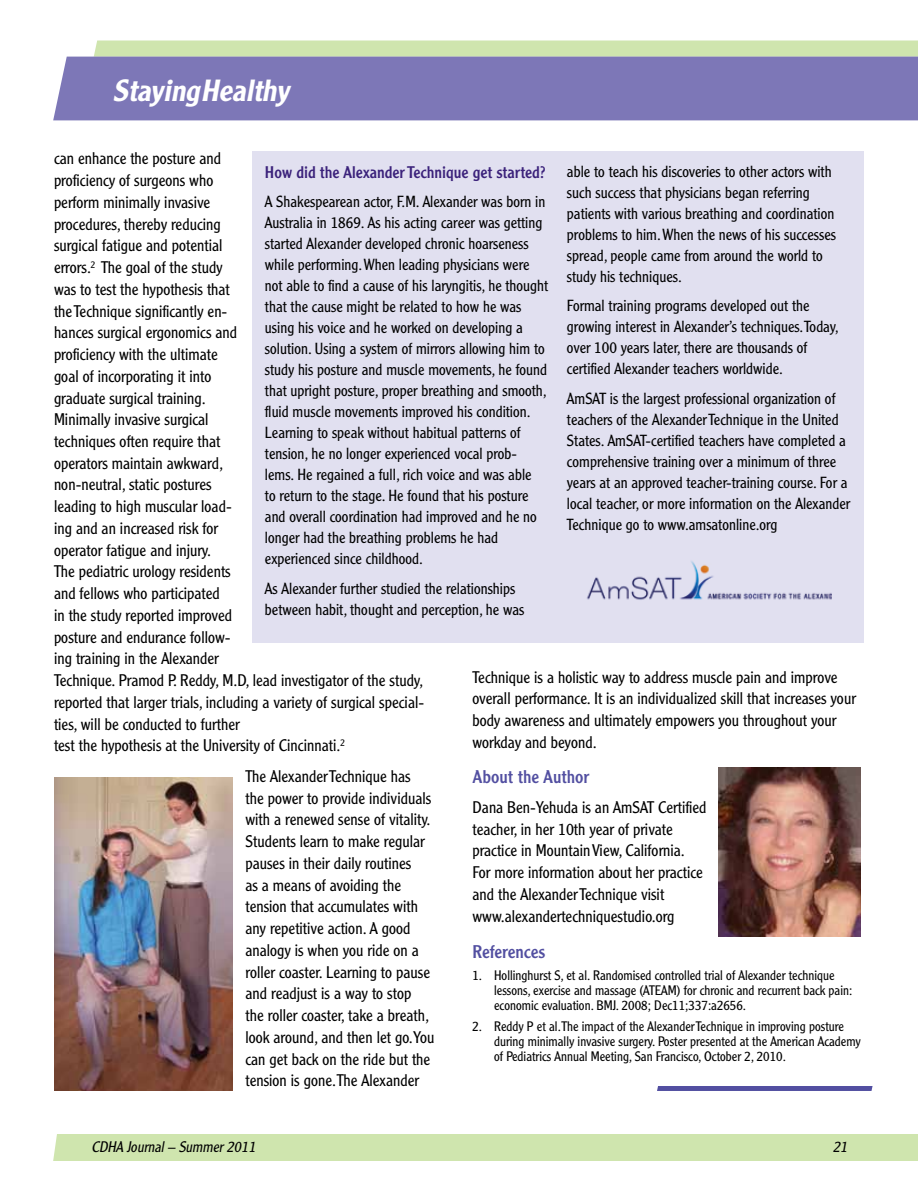
<style>
.page{position:relative;width:918px;height:1188px;background:#fff}
.page>*{position:absolute;margin:0;border:0;box-sizing:border-box;transform-origin:0 0}
.t1{font:italic 500 30px "Clearface Gothic LH";color:#fff}
.t2{font:18px "Clearface Gothic LH";color:#524fa1}
.t3{font:300 16.5px/21.8px "Clearface Gothic LH";color:#000}
.t4{font:16.5px "Clearface Gothic LH";color:#3b227b}
.t5{font:300 15.75px/21px "Clearface Gothic LH";color:#000}
.t6{font:italic 300 15px "Clearface Gothic LH";color:#000}
.t7{font:300 13.5px/15px "Clearface Gothic LH";color:#000}
</style>
<div class="page">
<svg style="left:94px;top:40px;width:824px;height:17px;background:#cee3b1"></svg>
<div style="left:53px;top:1134px;width:865px;height:27px;background:#cfe5ae"></div>
<div style="left:53px;top:57px;width:865px;height:63px;background:#7d77b7"></div>
<svg style="left:657px;top:1086px;width:216px;height:5px"></svg>
<div style="left:252px;top:152px;width:612px;height:492px;background:#e1e0f0"></div>
<img style="left:587px;top:561px;width:244px;height:39px">
<img style="left:54px;top:777px;width:178px;height:313px">
<img style="left:718px;top:768px;width:142px;height:169px">
<p class="t1" style="left:112px;top:72px;width:184px">StayingHealthy</p>
<p class="t3" style="left:54px;top:148px;width:372px">can enhance the posture and<br>proficiency of surgeons who<br>perform minimally invasive<br>procedures, thereby reducing<br>surgical fatigue and potential<br>errors.<sup>2</sup> The goal of the study<br>was to test the hypothesis that<br>the Technique significantly en-<br>hances surgical ergonomics and<br>proficiency with the ultimate<br>goal of incorporating it into<br>graduate surgical training.<br>Minimally invasive surgical<br>techniques often require that<br>operators maintain awkward,<br>non-neutral, static postures<br>leading to high muscular load-<br>ing and an increased risk for<br>operator fatigue and injury.<br>The pediatric urology residents<br>and fellows who participated<br>in the study reported improved<br>posture and endurance follow-<br>ing training in the Alexander<br>Technique. Pramod P. Reddy, M.D, lead investigator of the study, reported that larger trials, including a variety of surgical special&shy;ties, will be conducted to further<br>test the hypothesis at the University of Cincinnati.<sup>2</sup></p>
<p class="t3" style="left:245px;top:765px;width:190px">The Alexander Technique has<br>the power to provide individuals with a renewed sense of vitality.<br>Students learn to make regular pauses in their daily routines<br>as a means of avoiding the tension that accumulates with any repetitive action. A good analogy is when you ride on a roller coaster. Learning to pause and readjust is a way to stop<br>the roller coaster, take a breath, look around, and then let go. You can get back on the ride but the tension is gone. The Alexander</p>
<p class="t5" style="left:567px;top:161px;width:271px">able to teach his discoveries to other actors with such success that physicians began referring patients with various breathing and coordination problems to him. When the news of his successes spread, people came from around the world to study his techniques.</p>
<p class="t5" style="left:567px;top:295px;width:273px">Formal training programs developed out the growing interest in Alexander’s techniques. Today, over 100 years later, there are thousands of certified Alexander teachers worldwide.</p>
<p class="t5" style="left:567px;top:388px;width:285px">AmSAT is the largest professional organization of teachers of the Alexander Technique in the United States. AmSAT-certified teachers have completed a comprehensive training over a minimum of three years at an approved teacher-training course. For a local teacher, or more information on the Alexander Technique go to www.amsatonline.org</p>
<p class="t4" style="left:265px;top:161px;width:282px">How did the Alexander Technique get started?</p>
<p class="t5" style="left:265px;top:191px;width:285px">A Shakespearean actor, F.M. Alexander was born in Australia in 1869. As his acting career was getting started Alexander developed chronic hoarseness while performing. When leading physicians were not able to find a cause of his laryngitis, he thought that the cause might be related to how he was using his voice and he worked on developing a solution. Using a system of mirrors allowing him to study his posture and muscle movements, he found that upright posture, proper breathing and smooth, fluid muscle movements improved his condition.<br>Learning to speak without habitual patterns of tension, he no longer experienced vocal prob&shy;lems. He regained a full, rich voice and was able<br>to return to the stage. He found that his posture and overall coordination had improved and he no longer had the breathing problems he had experienced since childhood.</p>
<p class="t5" style="left:265px;top:578px;width:261px">As Alexander further studied the relationships between habit, thought and perception, he was</p>
<p class="t3" style="left:472px;top:666px;width:385px">Technique is a holistic way to address muscle pain and improve overall performance. It is an individualized skill that increases your body awareness and ultimately empowers you throughout your workday and beyond.</p>
<p class="t2" style="left:472px;top:765px;width:118px">About the Author</p>
<p class="t3" style="left:472px;top:796px;width:236px">Dana Ben-Yehuda is an AmSAT Certified teacher, in her 10th year of private practice in Mountain View, California.<br>For more information about her practice and the Alexander Technique visit www.alexandertechniquestudio.org</p>
<p class="t2" style="left:472px;top:941px;width:74px">References</p>
<p class="t7" style="left:494px;top:968px;width:360px;text-indent:-22px">1. Hollinghurst S, et al. Randomised controlled trial of Alexander technique lessons, exercise and massage (ATEAM) for chronic and recurrent back pain: economic evaluation. BMJ. 2008; Dec11;337:a2656.</p>
<p class="t7" style="left:494px;top:1019px;width:368px;text-indent:-22px">2. Reddy P et al. The impact of the Alexander Technique in improving posture during minimally invasive surgery. Poster presented at the American Academy of Pediatrics Annual Meeting, San Francisco, October 2, 2010.</p>
<p class="t6" style="left:92px;top:1138px;width:169px">CDHA Journal– Summer2011</p>
<p class="t6" style="left:833px;top:1138px;width:19px">21</p>
</div>
